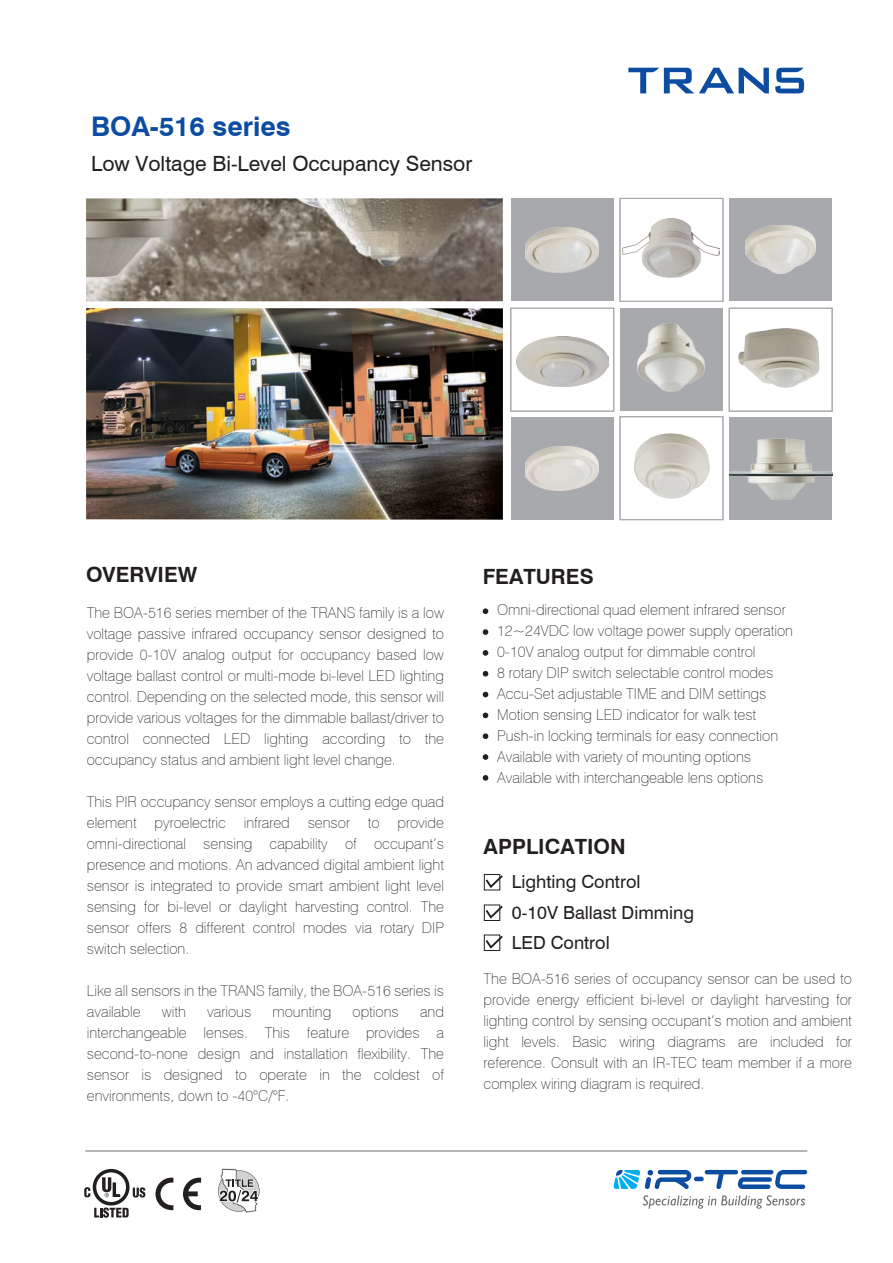
<style>
.page{position:relative;width:893px;height:1263px;background:#fff}
.page>*{position:absolute;margin:0;border:0;box-sizing:border-box;transform-origin:0 0}
.t1{font:700 27px "Swiss 721 BT";color:#0d4da1}
.t2{font:21px "Swiss 721 BT";color:#231f20}
.t3{font:700 21px "Swiss 721 BT";color:#231f20}
.t4{font:18px/30.3px "Swiss 721 BT";color:#231f20}
.t5{font:100 15px/21px "Swiss 721 BT";color:#231f20;text-align:justify}
</style>
<div class="page">
<img style="left:516px;top:337px;width:48px;height:50px">
<img style="left:619px;top:431px;width:105px;height:86px">
<img style="left:768px;top:311px;width:65px;height:98px">
<div style="left:729px;top:198px;width:103px;height:103px;background:#a8a9ad"></div>
<div style="left:511px;top:198px;width:103px;height:103px;background:#a8a9ad"></div>
<div style="left:620px;top:198px;width:103px;height:104px;border:1px solid #a8a9ad"></div>
<div style="left:729px;top:308px;width:103px;height:103px;border:1px solid #a8a9ad"></div>
<div style="left:510px;top:308px;width:104px;height:103px;border:1px solid #a8a9ad"></div>
<svg style="left:729px;top:417px;width:103px;height:103px;background:#adaead"></svg>
<svg style="left:511px;top:417px;width:103px;height:103px;background:#b6b6b7"></svg>
<div style="left:620px;top:416px;width:103px;height:104px;border:1px solid #a8a9ad"></div>
<img style="left:622px;top:219px;width:98px;height:59px">
<img style="left:745px;top:226px;width:71px;height:48px">
<img style="left:526px;top:227px;width:72px;height:45px">
<img style="left:564px;top:278px;width:204px;height:153px">
<svg style="left:483px;top:629px;width:5px;height:6px"></svg>
<svg style="left:483px;top:650px;width:5px;height:6px"></svg>
<svg style="left:483px;top:671px;width:5px;height:5px"></svg>
<svg style="left:483px;top:692px;width:5px;height:5px"></svg>
<svg style="left:483px;top:712px;width:5px;height:6px"></svg>
<svg style="left:483px;top:754px;width:5px;height:6px"></svg>
<svg style="left:483px;top:733px;width:5px;height:6px"></svg>
<svg style="left:483px;top:775px;width:5px;height:6px"></svg>
<svg style="left:483px;top:608px;width:5px;height:6px"></svg>
<img style="left:86px;top:308px;width:417px;height:212px">
<img style="left:86px;top:198px;width:417px;height:103px">
<svg style="left:628px;top:68px;width:141px;height:25px"></svg>
<svg style="left:775px;top:68px;width:29px;height:25px"></svg>
<hr style="left:85px;top:1150px;width:722px;height:1px;background:#6c6d70">
<hr style="left:705px;top:1170px;width:33px;height:4px;background:#0d4da1;border-radius:2px">
<svg style="left:716px;top:1174px;width:8px;height:15px"></svg>
<hr style="left:694px;top:1177px;width:10px;height:4px;background:#0d4da1;border-radius:2px">
<svg style="left:737px;top:1170px;width:70px;height:19px"></svg>
<svg style="left:613px;top:1170px;width:78px;height:19px"></svg>
<svg style="left:643px;top:1195px;width:162px;height:14px"></svg>
<svg style="left:484px;top:874px;width:19px;height:16px"></svg>
<div style="left:484px;top:904px;width:16px;height:17px;border:1px solid #231f20"></div>
<svg style="left:484px;top:904px;width:19px;height:16px"></svg>
<div style="left:484px;top:935px;width:16px;height:16px;border:1px solid #231f20"></div>
<svg style="left:484px;top:934px;width:19px;height:16px"></svg>
<img style="left:222px;top:1168px;width:38px;height:45px">
<svg style="left:218px;top:1169px;width:41px;height:43px"></svg>
<svg style="left:84px;top:1169px;width:61px;height:49px"></svg>
<svg style="left:183px;top:1178px;width:18px;height:32px"></svg>
<svg style="left:155px;top:1177px;width:18px;height:33px"></svg>
<h1 class="t1" style="left:91px;top:110px;width:201px">BOA-516 series</h1>
<h2 class="t2" style="left:91px;top:151px;width:383px">Low Voltage Bi-Level Occupancy Sensor</h2>
<h2 class="t3" style="left:86px;top:562px;width:113px">OVERVIEW</h2>
<p class="t5" style="left:87px;top:602px;width:359px">The BOA-516 series member of the TRANS family is a low voltage passive infrared occupancy sensor designed to provide 0-10V analog output for occupancy based low voltage ballast control or multi-mode bi-level LED lighting control. Depending on the selected mode, this sensor will provide various voltages for the dimmable ballast/driver to control connected LED lighting according to the occupancy status and ambient light level change.</p>
<p class="t5" style="left:87px;top:791px;width:359px">This PIR occupancy sensor employs a cutting edge quad element pyroelectric infrared sensor to provide omni-directional sensing capability of occupant’s presence and motions. An advanced digital ambient light sensor is integrated to provide smart ambient light level sensing for bi-level or daylight harvesting control. The sensor offers 8 different control modes via rotary DIP switch selection.</p>
<p class="t5" style="left:87px;top:980px;width:359px">Like all sensors in the TRANS family, the BOA-516 series is available</p>
<p class="t5" style="left:87px;top:1001px;width:359px;text-indent:333px">and interchangeable lenses. This feature provides a second-to-none design and installation flexibility. The sensor is designed to operate in the coldest of environments, down to -40°C/°F.</p>
<p class="t5" style="left:162px;top:1001px;width:26px">with</p>
<p class="t5" style="left:207px;top:1001px;width:46px">various</p>
<p class="t5" style="left:273px;top:1001px;width:60px">mounting</p>
<p class="t5" style="left:352px;top:1001px;width:48px">options</p>
<h2 class="t3" style="left:483px;top:564px;width:112px">FEATURES</h2>
<p class="t5" style="left:497px;top:599px;width:298px;text-align:left">Omni-directional quad element infrared sensor 12~24VDC low voltage power supply operation 0-10V analog output for dimmable control<br>8 rotary DIP switch selectable control modes Accu-Set adjustable TIME and DIM settings Motion sensing LED indicator for walk test Push-in locking terminals for easy connection Available with variety of mounting options Available with interchangeable lens options</p>
<h2 class="t3" style="left:484px;top:834px;width:144px">APPLICATION</h2>
<p class="t4" style="left:512px;top:866px;width:184px">Lighting Control<br>0-10V Ballast Dimming<br>LED Control</p>
<p class="t5" style="left:484px;top:968px;width:370px">The BOA-516 series of occupancy sensor can be used to provide energy efficient bi-level or daylight harvesting for lighting control by sensing occupant’s motion and ambient light levels. Basic wiring diagrams are included for reference. Consult with an IR-TEC team member if a more complex wiring diagram is required.</p>
</div>
